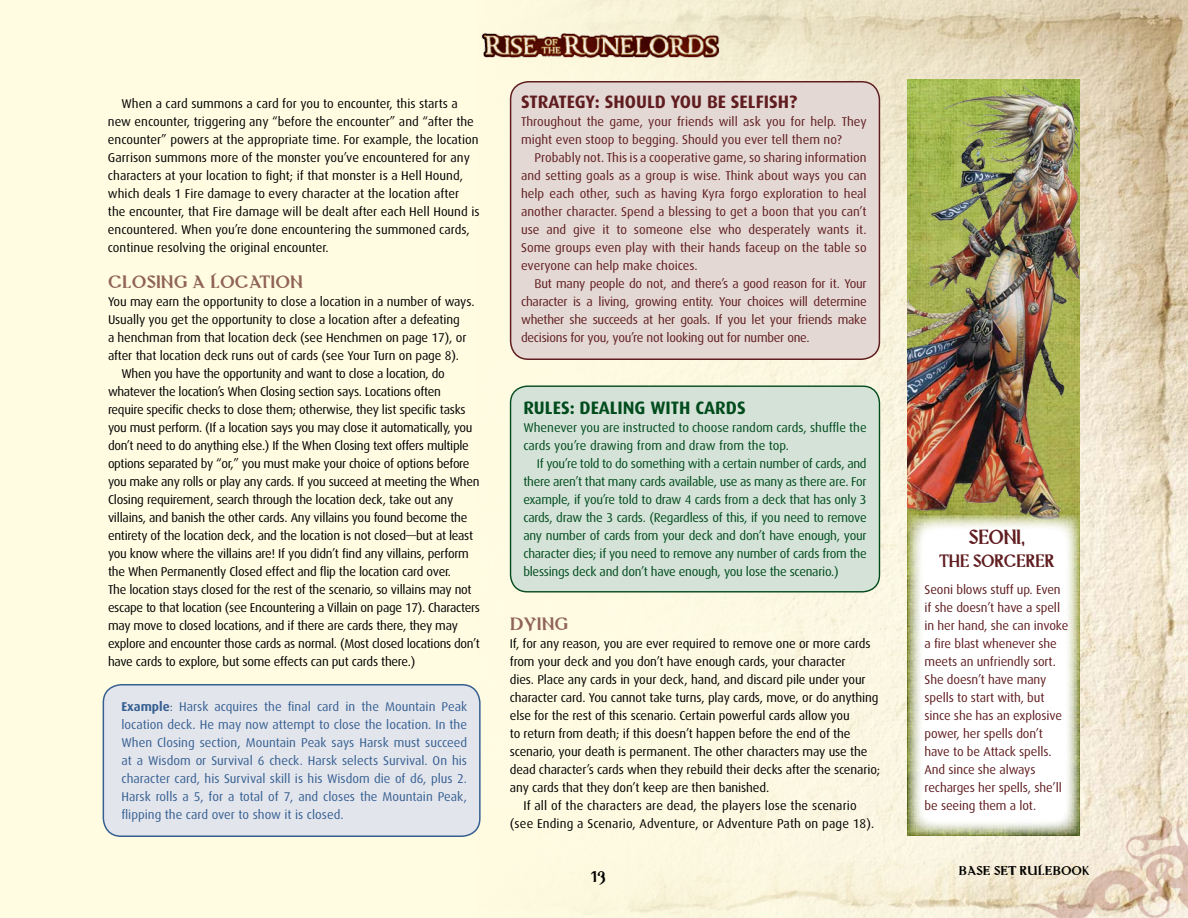
<style>
.page{position:relative;width:1188px;height:918px;background:#fff}
.page>*{position:absolute;margin:0;border:0;box-sizing:border-box;transform-origin:0 0}
.t1{font:24px "Masoch Dirach";color:#601d20;scale:.92 1}
.t2{font:21px "Masoch Dirach";color:#906357}
.t3{font:21px "Masoch Dirach";letter-spacing:-.03em;color:#601d20;scale:.92 1}
.t4{font:700 18px "Dax";color:#601d20}
.t5{font:700 18px "Dax";color:#004b1c}
.t6{font:18px "Masoch Dirach";color:#000}
.t7{font:15px "Masoch Dirach";color:#000}
.t8{font:12.75px/18px "Dax";letter-spacing:-.015em;color:#000}
.t9{font:12.75px/18px "Dax";letter-spacing:-.01em;color:#601d20}
.t10{font:12.75px/18px "Dax";letter-spacing:-.01em;color:#004b1c}
.t11{font:12.75px/18px "Dax";color:#366091;text-align:justify}
.t12{font:12.75px "Dax";letter-spacing:.01em;color:#000}
.s1{font-weight:700}
</style>
<div class="page">
<hr style="left:0;top:0;width:1px;height:918px;background:#fffce2">
<div style="left:1px;top:0;width:1187px;height:918px;background:#fffce2"></div>
<img style="left:478px;top:0;width:710px;height:918px">
<img style="left:478px;top:13px;width:269px;height:59px">
<img style="left:1013px;top:815px;width:175px;height:103px">
<div style="left:511px;top:386px;width:368px;height:206px;background:#d4e2d8;border-radius:17px"></div>
<div style="left:510px;top:385px;width:370px;height:207px;border:1px solid #004b1c;border-radius:17px"></div>
<div style="left:511px;top:82px;width:368px;height:277px;background:#e3d8d4;border-radius:18px"></div>
<div style="left:510px;top:81px;width:370px;height:279px;border:2px solid #601d20;border-radius:18px"></div>
<img style="left:907px;top:77px;width:173px;height:452px">
<div style="left:908px;top:515px;width:171px;height:320px;background:#fff"></div>
<div style="left:103px;top:685px;width:377px;height:151px;background:#e3e5ed;border-radius:18px"></div>
<div style="left:103px;top:684px;width:378px;height:153px;border:2px solid #366091;border-radius:18px"></div>
<p class="t8" style="left:108px;top:95px;width:373px;text-indent:14px">When a card summons a card for you to encounter, this starts a new encounter, triggering any “before the encounter” and “after the encounter” powers at the appropriate time. For example, the location Garrison summons more of the monster you’ve encountered for any characters at your location to fight; if that monster is a Hell Hound, which deals 1 Fire damage to every character at the location after the encounter, that Fire damage will be dealt after each Hell Hound is encountered. When you’re done encountering the summoned cards, continue resolving the original encounter.</p>
<h2 class="t2" style="left:108px;top:270px;width:196px">CLOSING A LOCATION</h2>
<p class="t8" style="left:108px;top:293px;width:368px">You may earn the opportunity to close a location in a number of ways.</p>
<p class="t8" style="left:108px;top:311px;width:353px">Usually you get the opportunity to close a location after a defeating</p>
<p class="t8" style="left:108px;top:329px;width:360px">a henchman from that location deck (see Henchmen on page 17), or</p>
<p class="t8" style="left:108px;top:347px;width:353px">after that location deck runs out of cards (see Your Turn on page 8).</p>
<p class="t8" style="left:122px;top:365px;width:325px">When you have the opportunity and want to close a location, do</p>
<p class="t8" style="left:108px;top:383px;width:334px">whatever the location’s When Closing section says. Locations often</p>
<p class="t8" style="left:108px;top:401px;width:359px">require specific checks to close them; otherwise, they list specific tasks</p>
<p class="t8" style="left:108px;top:419px;width:366px">you must perform. (If a location says you may close it automatically, you</p>
<p class="t8" style="left:108px;top:437px;width:362px">don’t need to do anything else.) If the When Closing text offers multiple</p>
<p class="t8" style="left:108px;top:455px;width:363px">options separated by “or,” you must make your choice of options before</p>
<p class="t8" style="left:108px;top:473px;width:373px">you make any rolls or play any cards. If you succeed at meeting the When</p>
<p class="t8" style="left:108px;top:491px;width:347px">Closing requirement, search through the location deck, take out any</p>
<p class="t8" style="left:108px;top:509px;width:361px">villains, and banish the other cards. Any villains you found become the</p>
<p class="t8" style="left:108px;top:527px;width:367px">entirety of the location deck, and the location is not closed—but at least</p>
<p class="t8" style="left:108px;top:545px;width:362px">you know where the villains are! If you didn’t find any villains, perform</p>
<p class="t8" style="left:108px;top:563px;width:345px">the When Permanently Closed effect and flip the location card over.</p>
<p class="t8" style="left:108px;top:581px;width:365px">The location stays closed for the rest of the scenario, so villains may not</p>
<p class="t8" style="left:108px;top:599px;width:373px">escape to that location (see Encountering a Villain on page 17). Characters</p>
<p class="t8" style="left:108px;top:617px;width:351px">may move to closed locations, and if there are cards there, they may</p>
<p class="t8" style="left:108px;top:635px;width:373px">explore and encounter those cards as normal. (Most closed locations don’t</p>
<p class="t8" style="left:108px;top:653px;width:309px">have cards to explore, but some effects can put cards there.)</p>
<p class="t11" style="left:122px;top:698px;width:347px"><span class="s1">EXAMPLE</span>: Harsk acquires the final card in the Mountain Peak location deck. He may now attempt to close the location. In the When Closing section, Mountain Peak says Harsk must succeed at a Wisdom or Survival 6 check. Harsk selects Survival. On his character card, his Survival skill is his Wisdom die of d6, plus 2.<br>Harsk rolls a 5, for a total of 7, and closes the Mountain Peak, flipping the card over to show it is closed.</p>
<h3 class="t4" style="left:521px;top:92px;width:278px">STRATEGY: SHOULD YOU BE SELFISH?</h3>
<p class="t9" style="left:521px;top:113px;width:347px">Throughout the game, your friends will ask you for help. They might even stoop to begging. Should you ever tell them no?</p>
<p class="t9" style="left:521px;top:149px;width:347px;text-align:justify;text-indent:14px">Probably not. This is a cooperative game, so sharing information and setting goals as a group is wise. Think about ways you can help each other, such as having Kyra forgo exploration to heal another character. Spend a blessing to get a boon that you can’t use and give it to someone else who desperately wants it.<br>Some groups even play with their hands faceup on the table so everyone can help make choices.</p>
<p class="t9" style="left:521px;top:275px;width:347px;text-align:justify;text-indent:14px">But many people do not, and there’s a good reason for it. Your character is a living, growing entity. Your choices will determine whether she succeeds at her goals. If you let your friends make decisions for you, you’re not looking out for number one.</p>
<h3 class="t5" style="left:523px;top:398px;width:224px">RULES: DEALING WITH CARDS</h3>
<p class="t10" style="left:523px;top:419px;width:345px">Whenever you are instructed to choose random cards, shuffle the cards you’re drawing from and draw from the top.</p>
<p class="t10" style="left:523px;top:455px;width:345px;text-align:justify;text-indent:14px">If you’re told to do something with a certain number of cards, and there aren’t that many cards available, use as many as there are. For example, if you’re told to draw 4 cards from a deck that has only 3 cards, draw the 3 cards. (Regardless of this, if you need to remove any number of cards from your deck and don’t have enough, your character dies; if you need to remove any number of cards from the blessings deck and don’t have enough, you lose the scenario.)</p>
<h2 class="t2" style="left:510px;top:612px;width:60px">DYING</h2>
<p class="t8" style="left:510px;top:635px;width:362px">If, for any reason, you are ever required to remove one or more cards</p>
<p class="t8" style="left:510px;top:653px;width:337px">from your deck and you don’t have enough cards, your character</p>
<p class="t8" style="left:510px;top:671px;width:357px">dies. Place any cards in your deck, hand, and discard pile under your</p>
<p class="t8" style="left:510px;top:689px;width:370px">character card. You cannot take turns, play cards, move, or do anything</p>
<p class="t8" style="left:510px;top:707px;width:341px">else for the rest of this scenario. Certain powerful cards allow you</p>
<p class="t8" style="left:510px;top:725px;width:342px">to return from death; if this doesn’t happen before the end of the</p>
<p class="t8" style="left:510px;top:743px;width:359px">scenario, your death is permanent. The other characters may use the</p>
<p class="t8" style="left:510px;top:761px;width:372px">dead character’s cards when they rebuild their decks after the scenario;</p>
<p class="t8" style="left:510px;top:779px;width:261px">any cards that they don’t keep are then banished.</p>
<p class="t12" style="left:523px;top:799px;width:335px">If all of the characters are dead, the players lose the scenario</p>
<p class="t12" style="left:510px;top:817px;width:366px">(see Ending a Scenario, Adventure, or Adventure Path on page 18).</p>
<h3 class="t6" style="left:590px;top:867px;width:17px">13</h3>
<h1 class="t1" style="left:969px;top:524px;width:63px">SEONI,</h1>
<h2 class="t3" style="left:939px;top:549px;width:127px">THE SORCERER</h2>
<p class="t9" style="left:925px;top:581px;width:145px">Seoni blows stuff up. Even if she doesn’t have a spell in her hand, she can invoke a fire blast whenever she meets an unfriendly sort.<br>She doesn’t have many spells to start with, but since she has an explosive power, her spells don’t have to be Attack spells.<br>And since she always recharges her spells, she’ll be seeing them a lot.</p>
<p class="t7" style="left:958px;top:862px;width:133px">BASE SET RULEBOOK</p>
</div>
